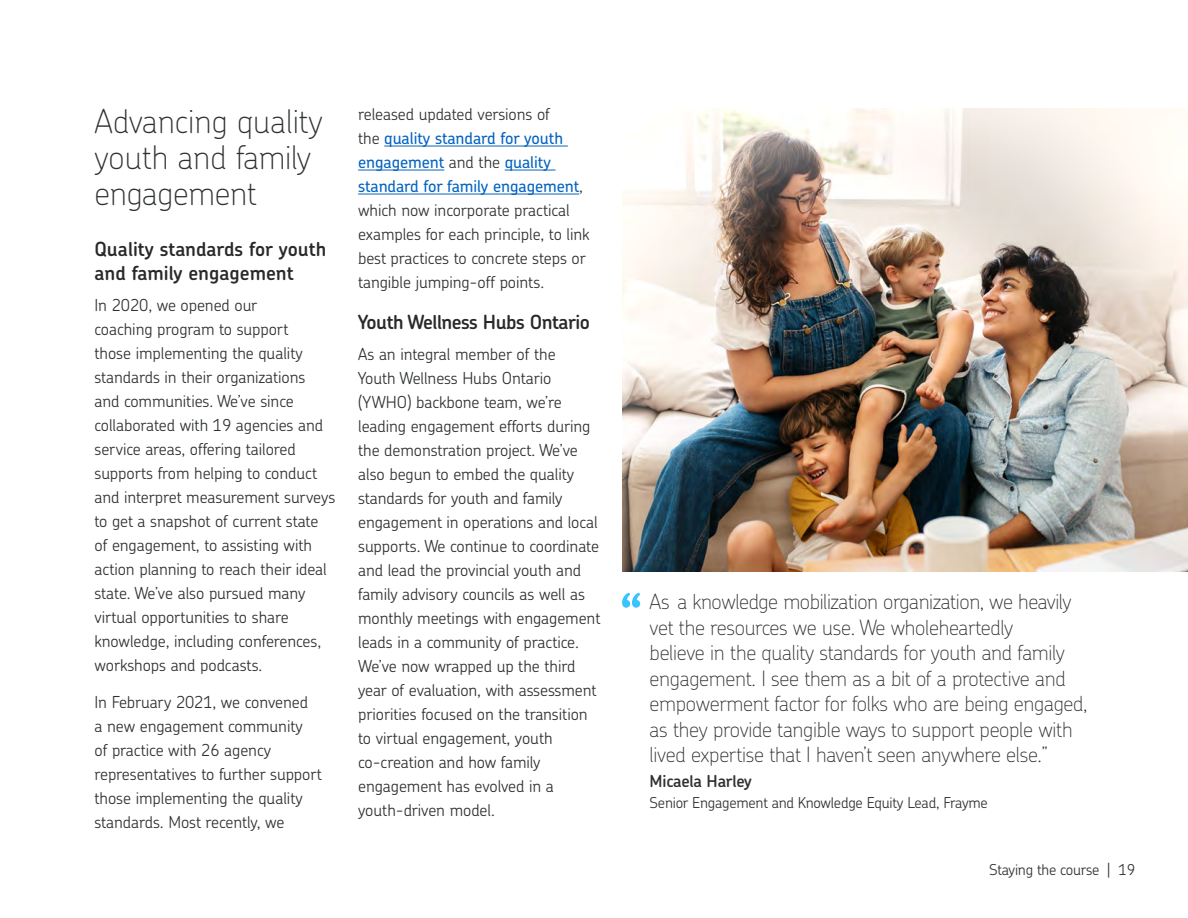
<style>
.page{position:relative;width:1188px;height:918px;background:#fff}
.page>*{position:absolute;margin:0;border:0;box-sizing:border-box;transform-origin:0 0}
.t1{font:100 33px/36px "Chevin Pro";letter-spacing:-.01em;color:#2e3133}
.t2{font:100 21px/25.5px "Chevin Pro";letter-spacing:-.015em;color:#2e3133}
.t3{font:600 19.5px/24px "Chevin Pro";letter-spacing:-.005em;color:#292929}
.t4{font:600 19.5px "Chevin Pro";letter-spacing:-.025em;color:#292929}
.t5{font:300 16.5px/24px "Chevin Pro";letter-spacing:-.005em;color:#2e3133}
.t6{font:600 16.5px "Chevin Pro";letter-spacing:-.015em;color:#2e3133}
.t7{font:300 15px "Chevin Pro";letter-spacing:-.015em;color:#2e3133}
.s1{font-weight:500;color:#0563c1}
</style>
<div class="page">
<img style="left:622px;top:108px;width:566px;height:463px">
<hr style="left:384px;top:146px;width:184px;height:1px;background:#0563c1">
<hr style="left:358px;top:170px;width:86px;height:1px;background:#0563c1">
<hr style="left:505px;top:170px;width:51px;height:1px;background:#0563c1">
<hr style="left:358px;top:194px;width:221px;height:1px;background:#0563c1">
<svg style="left:622px;top:593px;width:18px;height:15px"></svg>
<h3 class="t1" style="left:94px;top:102px;width:230px">Advancing quality youth and family engagement</h3>
<h4 class="t3" style="left:94px;top:237px;width:233px">Quality standards for youth and family engagement</h4>
<p class="t5" style="left:94px;top:292px;width:242px">In 2020, we opened our<br>coaching program to support<br>those implementing the quality standards in their organizations<br>and communities. We’ve since collaborated with 19 agencies and service areas, offering tailored supports from helping to conduct and interpret measurement surveys to get a snapshot of current state of engagement, to assisting with action planning to reach their ideal state. We’ve also pursued many virtual opportunities to share knowledge, including conferences, workshops and podcasts.</p>
<p class="t5" style="left:94px;top:690px;width:229px">In February 2021, we convened<br>a new engagement community<br>of practice with 26 agency representatives to further support those implementing the quality standards. Most recently, we</p>
<p class="t5" style="left:358px;top:102px;width:233px">released updated versions of<br>the <span class="s1">quality standard for youth engagement</span> and the <span class="s1">quality standard for family engagement</span>, which now incorporate practical examples for each principle, to link best practices to concrete steps or tangible jumping-off points.</p>
<h4 class="t4" style="left:358px;top:309px;width:233px">Youth Wellness Hubs Ontario</h4>
<p class="t5" style="left:358px;top:341px;width:244px">As an integral member of the<br>Youth Wellness Hubs Ontario (YWHO) backbone team, we’re leading engagement efforts during the demonstration project. We’ve also begun to embed the quality standards for youth and family engagement in operations and local supports. We continue to coordinate and lead the provincial youth and family advisory councils as well as monthly meetings with engagement leads in a community of practice.<br>We’ve now wrapped up the third year of evaluation, with assessment priorities focused on the transition to virtual engagement, youth co-creation and how family engagement has evolved in a youth-driven model.</p>
<p class="t2" style="left:650px;top:588px;width:439px">As a knowledge mobilization organization, we heavily vet the resources we use. We wholeheartedly<br>believe in the quality standards for youth and family engagement. I see them as a bit of a protective and empowerment factor for folks who are being engaged, as they provide tangible ways to support people with lived expertise that I haven’t seen anywhere else.”</p>
<p class="t6" style="left:650px;top:770px;width:104px">Micaela Harley</p>
<p class="t7" style="left:650px;top:792px;width:340px">Senior Engagement and Knowledge Equity Lead, Frayme</p>
<p class="t7" style="left:989px;top:860px;width:147px">Staying the course | 19</p>
</div>
